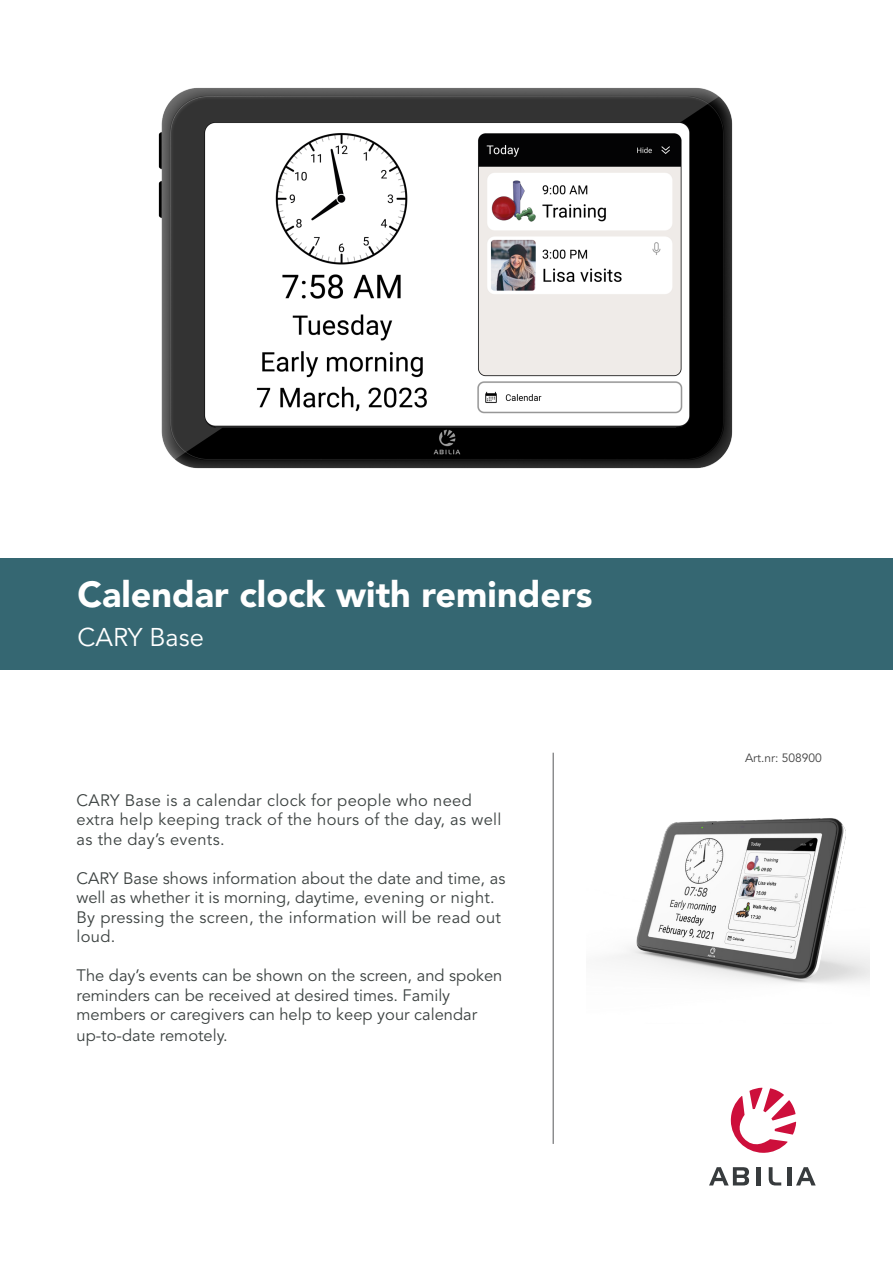
<style>
.page{position:relative;width:893px;height:1263px;background:#fff}
.page>*{position:absolute;margin:0;border:0;box-sizing:border-box;transform-origin:0 0}
.t1{font:900 36px "Avenir LT Std";color:#fff}
.t2{font:25.5px "Avenir LT Std";color:#fff}
.t3{font:16.5px/19.5px "Avenir LT Std";color:#3c4241}
.t4{font:16.5px/19.5px "Avenir LT Std";letter-spacing:.02em;color:#3c4241}
.t5{font:12px "Avenir LT Std";color:#414141}
</style>
<div class="page">
<hr style="left:553px;top:753px;width:1px;height:391px;background:#57585a">
<img style="left:612px;top:818px;width:258px;height:165px">
<div style="left:1px;top:559px;width:892px;height:111px;background:#356772"></div>
<svg style="left:709px;top:1167px;width:40px;height:18px"></svg>
<hr style="left:757px;top:1167px;width:4px;height:18px;background:#373b3d">
<svg style="left:769px;top:1167px;width:12px;height:18px"></svg>
<hr style="left:787px;top:1167px;width:4px;height:18px;background:#373b3d">
<svg style="left:796px;top:1167px;width:20px;height:18px"></svg>
<svg style="left:731px;top:1088px;width:65px;height:65px"></svg>
<img style="left:158px;top:87px;width:575px;height:382px">
<h1 class="t1" style="left:78px;top:573px;width:516px">Calendar clock with reminders</h1>
<h2 class="t2" style="left:78px;top:622px;width:128px">CARY Base</h2>
<p class="t4" style="left:77px;top:791px;width:426px">CARY Base is a calendar clock for people who need extra help keeping track of the hours of the day, as well as the day’s events.</p>
<p class="t3" style="left:77px;top:869px;width:430px">CARY Base shows information about the date and time, as well as whether it is morning, daytime, evening or night.<br>By pressing the screen, the information will be read out loud.</p>
<p class="t3" style="left:77px;top:966px;width:427px">The day’s events can be shown on the screen, and spoken reminders can be received at desired times. Family members or caregivers can help to keep your calendar</p>
<p class="t3" style="left:77px;top:1026px;width:153px">up-to-date remotely.</p>
<p class="t5" style="left:745px;top:751px;width:78px">Art.nr: 508900</p>
</div>
